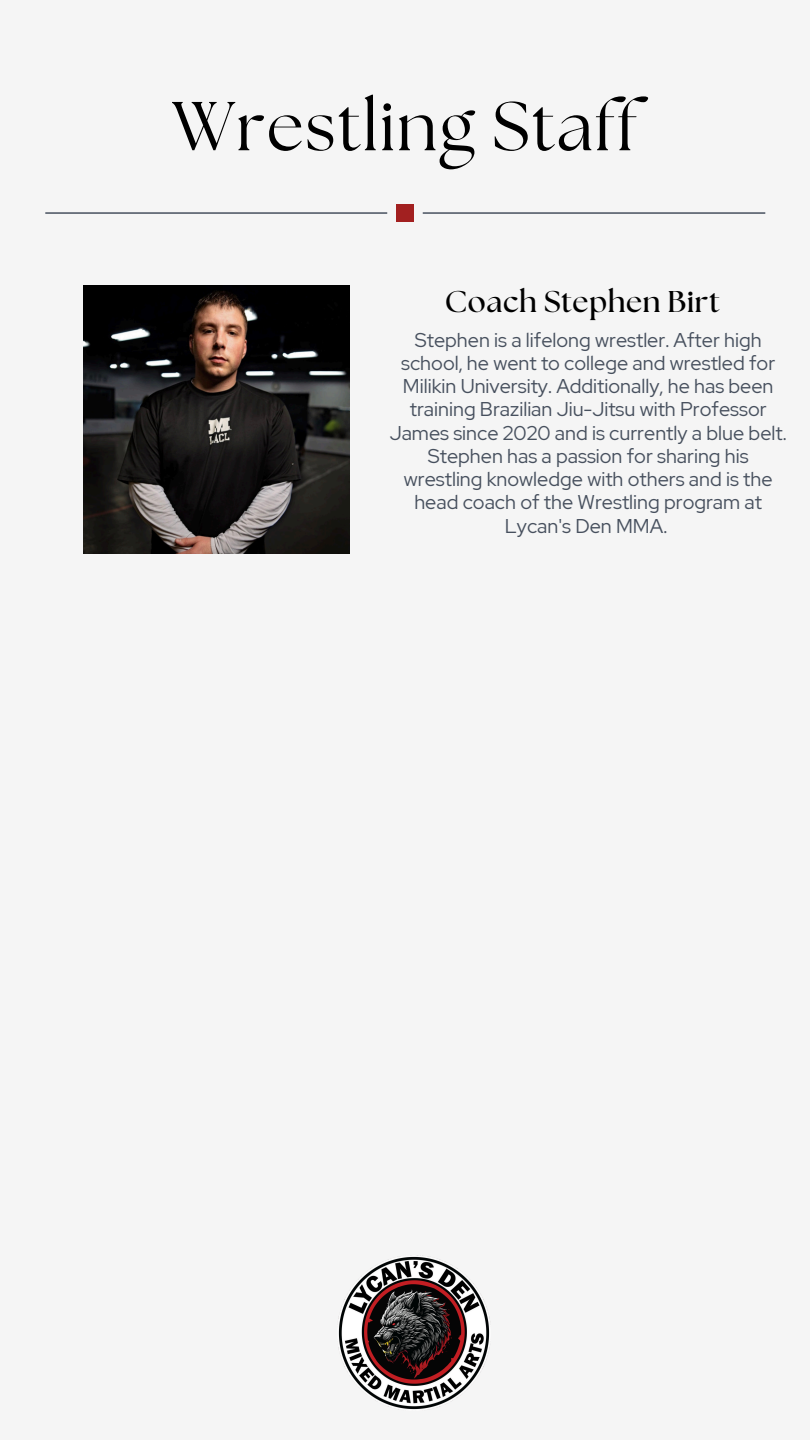
<style>
.page{position:relative;width:810px;height:1440px;background:#f5f5f5}
.page>*{position:absolute;margin:0;border:0;box-sizing:border-box;transform-origin:0 0}
.t1{font:69px "The Seasons";letter-spacing:.02em;color:#000}
.t2{font:700 30px "The Seasons";letter-spacing:.02em;color:#000}
.t3{font:19.9px/23.2px "Red Hat Display";color:#47505e;text-align:center}
</style>
<div class="page">
<hr style="left:45px;top:212px;width:342px;height:2px;background:#47505e">
<hr style="left:423px;top:212px;width:342px;height:2px;background:#47505e">
<div style="left:397px;top:204px;width:17px;height:18px;background:#a22020"></div>
<img style="left:83px;top:285px;width:266px;height:268px">
<img style="left:338px;top:1256px;width:152px;height:154px">
<h1 class="t1" style="left:172px;top:95px;width:467px">Wrestling Staff</h1>
<h2 class="t2" style="left:445px;top:288px;width:276px">Coach Stephen Birt</h2>
<p class="t3" style="left:390px;top:328px;width:398px">Stephen is a lifelong wrestler. After high school, he went to college and wrestled for Milikin University. Additionally, he has been training Brazilian Jiu-Jitsu with Professor James since 2020 and is currently a blue belt.<br>Stephen has a passion for sharing his wrestling knowledge with others and is the head coach of the Wrestling program at Lycan's Den MMA.</p>
</div>
